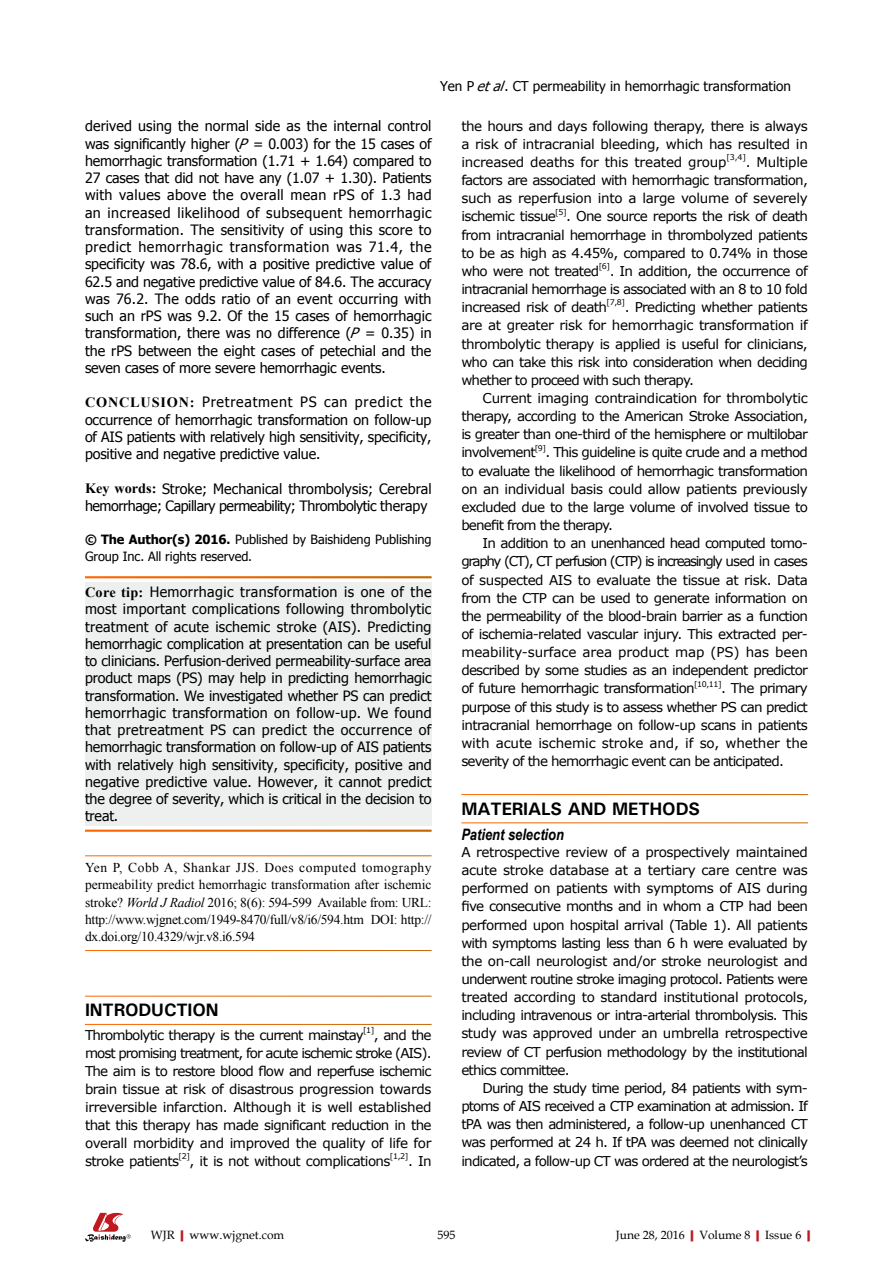
<style>
.page{position:relative;width:893px;height:1263px;background:#fff}
.page>*{position:absolute;margin:0;border:0;box-sizing:border-box;transform-origin:0 0}
.t1{font:700 18px "Univers";letter-spacing:-.01em;color:#000}
.t2{font:italic 700 15.75px "Arial Narrow";color:#000}
.t3{font:14.25px/17.2px "Tahoma";letter-spacing:-.01em;color:#000;text-align:justify}
.t4{font:14.25px/17.2px "Tahoma";letter-spacing:-.03em;color:#000}
.t5{font:13.5px/18.1px "Verdana";letter-spacing:-.05em;color:#000;text-align:justify}
.t6{font:13.5px/17.2px "Times New Roman";letter-spacing:-.02em;color:#000;text-align:justify}
.t7{font:13.5px "Verdana";letter-spacing:-.03em;color:#000}
.t8{font:13.5px "Verdana";letter-spacing:-.025em;color:#000}
.t9{font:13.5px "Verdana";letter-spacing:-.1em;color:#000}
.t10{font:13.5px "Tahoma";color:#000}
.t11{font:13.5px "Verdana";letter-spacing:-.07em;color:#000}
.t12{font:13.5px "Verdana";letter-spacing:-.02em;color:#000}
.t13{font:13.5px "Verdana";letter-spacing:-.01em;color:#000}
.t14{font:12.75px/17.2px "Tahoma";letter-spacing:-.005em;color:#000}
.t15{font:12px "Book Antiqua";color:#000}
.t16{font:7.8px "Verdana";color:#000}
.s1{font-style:italic}
.s2{font-family:"Times New Roman";font-weight:700}
.s3{font-weight:700}
.s4{font-weight:700;color:#c01920}
</style>
<div class="page">
<div style="left:85px;top:582px;width:347px;height:243px;background:#eeefef"></div>
<svg style="left:85px;top:1213px;width:46px;height:29px"></svg>
<p class="t10" style="left:440px;top:77px;width:352px">Yen P <span class="s1">etal</span>. CT permeability in hemorrhagic transformation</p>
<p class="t3" style="left:85px;top:117px;width:348px">derived using the normal side as the internal control was significantly higher (<span class="s1">P</span> = 0.003) for the 15 cases of hemorrhagic transformation (1.71 + 1.64) compared to 27 cases that did not have any (1.07 + 1.30). Patients with values above the overall mean rPS of 1.3 had an increased likelihood of subsequent hemorrhagic transformation. The sensitivity of using this score to predict hemorrhagic transformation was 71.4, the specificity was 78.6, with a positive predictive value of 62.5 and negative predictive value of 84.6. The accuracy was 76.2. The odds ratio of an event occurring with such an rPS was 9.2. Of the 15 cases of hemorrhagic transformation, there was no difference (<span class="s1">P</span> = 0.35) in the rPS between the eight cases of petechial and the seven cases of more severe hemorrhagic events.</p>
<p class="t3" style="left:85px;top:393px;width:348px"><span class="s2">CONCLUSION:</span> Pretreatment PS can predict the occurrence of hemorrhagic transformation on follow-up of AIS patients with relatively high sensitivity, specificity, positive and negative predictive value.</p>
<p class="t4" style="left:85px;top:479px;width:348px"><span class="s2">Key words:</span> Stroke; Mechanical thrombolysis; Cerebral hemorrhage; Capillary permeability; Thrombolytic therapy</p>
<p class="t14" style="left:85px;top:530px;width:348px"><span class="s3">© The Author(s) 2016.</span> Published by Baishideng Publishing<br>Group Inc. All rights reserved.</p>
<p class="t3" style="left:85px;top:583px;width:348px"><span class="s2">Core tip:</span> Hemorrhagic transformation is one of the most important complications following thrombolytic treatment of acute ischemic stroke (AIS). Predicting hemorrhagic complication at presentation can be useful to clinicians. Perfusion-derived permeability-surface area product maps (PS) may help in predicting hemorrhagic transformation. We investigated whether PS can predict hemorrhagic transformation on follow-up. We found that pretreatment PS can predict the occurrence of hemorrhagic transformation on follow-up of AIS patients with relatively high sensitivity, specificity, positive and negative predictive value. However, it cannot predict the degree of severity, which is critical in the decision to treat.</p>
<p class="t6" style="left:85px;top:859px;width:348px">Yen P, Cobb A, Shankar JJS. Does computed tomography permeability predict hemorrhagic transformation after ischemic stroke? <span class="s1">World J Radiol</span> 2016; 8(6): 594-599 Available from: URL: http://www.wjgnet.com/1949-8470/full/v8/i6/594.htm DOI: http:// dx.doi.org/10.4329/wjr.v8.i6.594</p>
<p class="t1" style="left:85px;top:999px;width:135px">INTRODUCTION</p>
<p class="t5" style="left:85px;top:1026px;width:280px">Thrombolytic therapy is the current mainstay</p>
<p class="t16" style="left:363px;top:1025px;width:13px">[1]</p>
<p class="t5" style="left:85px;top:1026px;width:348px;text-indent:289px">, and the most promising treatment, for acute ischemic stroke (AIS).<br>The aim is to restore blood flow and reperfuse ischemic brain tissue at risk of disastrous progression towards irreversible infarction. Although it is well established that this therapy has made significant reduction in the overall morbidity and improved the quality of life for stroke patients</p>
<p class="t16" style="left:179px;top:1151px;width:13px">[2]</p>
<p class="t5" style="left:190px;top:1152px;width:202px">, it is not without complications</p>
<p class="t16" style="left:390px;top:1151px;width:20px">[1,2]</p>
<p class="t5" style="left:408px;top:1152px;width:25px">. In</p>
<p class="t5" style="left:461px;top:117px;width:348px">the hours and days following therapy, there is always a risk of intracranial bleeding, which has resulted in increased deaths for this treated group</p>
<p class="t16" style="left:726px;top:152px;width:21px">[3,4]</p>
<p class="t5" style="left:461px;top:153px;width:348px;text-indent:284px">. Multiple factors are associated with hemorrhagic transformation, such as reperfusion into a large volume of severely ischemic tissue</p>
<p class="t16" style="left:555px;top:206px;width:13px">[5]</p>
<p class="t5" style="left:461px;top:207px;width:348px;text-indent:105px">. One source reports the risk of death from intracranial hemorrhage in thrombolyzed patients to be as high as 4.45%, compared to 0.74% in those who were not treated</p>
<p class="t16" style="left:599px;top:261px;width:13px">[6]</p>
<p class="t5" style="left:461px;top:262px;width:348px;text-indent:148px">. In addition, the occurrence of intracranial hemorrhage is associated with an 8 to 10 fold increased risk of death</p>
<p class="t16" style="left:606px;top:297px;width:20px">[7,8]</p>
<p class="t5" style="left:625px;top:298px;width:185px">. Predicting whether patients</p>
<p class="t7" style="left:461px;top:316px;width:348px">are at greater risk for hemorrhagic transformation if</p>
<p class="t5" style="left:461px;top:334px;width:348px">thrombolytic therapy is applied is useful for clinicians,</p>
<p class="t5" style="left:461px;top:353px;width:348px">who can take this risk into consideration when deciding</p>
<p class="t5" style="left:461px;top:371px;width:234px">whether to proceed with such therapy.</p>
<p class="t8" style="left:483px;top:389px;width:327px">Current imaging contraindication for thrombolytic</p>
<p class="t5" style="left:461px;top:407px;width:348px">therapy, according to the American Stroke Association,</p>
<p class="t5" style="left:461px;top:425px;width:348px">is greater than one-third of the hemisphere or multilobar</p>
<p class="t5" style="left:461px;top:443px;width:76px">involvement</p>
<p class="t16" style="left:535px;top:442px;width:13px">[9]</p>
<p class="t5" style="left:545px;top:443px;width:264px">. This guideline is quite crude and a method</p>
<p class="t5" style="left:461px;top:461px;width:348px">to evaluate the likelihood of hemorrhagic transformation</p>
<p class="t5" style="left:461px;top:480px;width:348px">on an individual basis could allow patients previously</p>
<p class="t5" style="left:461px;top:498px;width:348px">excluded due to the large volume of involved tissue to</p>
<p class="t5" style="left:461px;top:516px;width:153px">benefit from the therapy.</p>
<p class="t5" style="left:483px;top:534px;width:325px">In addition to an unenhanced head computed tomo-</p>
<p class="t9" style="left:461px;top:552px;width:348px">graphy (CT), CT perfusion (CTP) is increasingly used in cases</p>
<p class="t7" style="left:461px;top:570px;width:348px">of suspected AIS to evaluate the tissue at risk. Data</p>
<p class="t5" style="left:461px;top:588px;width:348px">from the CTP can be used to generate information on</p>
<p class="t5" style="left:461px;top:607px;width:348px">the permeability of the blood-brain barrier as a function</p>
<p class="t5" style="left:461px;top:625px;width:346px">of ischemia-related vascular injury. This extracted per-</p>
<p class="t13" style="left:461px;top:643px;width:348px">meability-surface area product map (PS) has been</p>
<p class="t5" style="left:461px;top:661px;width:348px">described by some studies as an independent predictor</p>
<p class="t5" style="left:461px;top:679px;width:235px">of future hemorrhagic transformation</p>
<p class="t16" style="left:694px;top:678px;width:29px">[10,11]</p>
<p class="t5" style="left:461px;top:679px;width:348px;text-indent:260px">. The primary purpose of this study is to assess whether PS can predict intracranial hemorrhage on follow-up scans in patients with acute ischemic stroke and, if so, whether the severity of the hemorrhagic event can be anticipated.</p>
<p class="t1" style="left:461px;top:797px;width:240px">MATERIALS AND METHODS</p>
<p class="t2" style="left:461px;top:823px;width:104px">Patient selection</p>
<p class="t7" style="left:461px;top:843px;width:348px">A retrospective review of a prospectively maintained</p>
<p class="t12" style="left:461px;top:861px;width:348px">acute stroke database at a tertiary care centre was</p>
<p class="t7" style="left:461px;top:879px;width:348px">performed on patients with symptoms of AIS during</p>
<p class="t5" style="left:461px;top:897px;width:348px">five consecutive months and in whom a CTP had been</p>
<p class="t5" style="left:461px;top:915px;width:348px">performed upon hospital arrival (Table 1). All patients</p>
<p class="t5" style="left:461px;top:933px;width:348px">with symptoms lasting less than 6 h were evaluated by</p>
<p class="t7" style="left:461px;top:952px;width:348px">the on-call neurologist and/or stroke neurologist and</p>
<p class="t5" style="left:461px;top:970px;width:348px">underwent routine stroke imaging protocol. Patients were</p>
<p class="t8" style="left:461px;top:988px;width:348px">treated according to standard institutional protocols,</p>
<p class="t5" style="left:461px;top:1006px;width:348px">including intravenous or intra-arterial thrombolysis. This</p>
<p class="t5" style="left:461px;top:1024px;width:348px">study was approved under an umbrella retrospective</p>
<p class="t5" style="left:461px;top:1042px;width:348px">review of CT perfusion methodology by the institutional</p>
<p class="t5" style="left:461px;top:1061px;width:110px">ethics committee.</p>
<p class="t5" style="left:483px;top:1079px;width:325px">During the study time period, 84 patients with sym-</p>
<p class="t11" style="left:461px;top:1097px;width:348px">ptoms of AIS received a CTP examination at admission. If</p>
<p class="t5" style="left:461px;top:1115px;width:348px">tPA was then administered, a follow-up unenhanced CT</p>
<p class="t5" style="left:461px;top:1133px;width:348px">was performed at 24 h. If tPA was deemed not clinically</p>
<p class="t5" style="left:461px;top:1151px;width:348px">indicated, a follow-up CT was ordered at the neurologist’s</p>
<p class="t15" style="left:151px;top:1226px;width:135px">WJR<span class="s4">|</span>www.wjgnet.com</p>
<p class="t15" style="left:437px;top:1226px;width:19px">595</p>
<p class="t15" style="left:616px;top:1226px;width:202px">June 28, 2016<span class="s4">|</span>Volume 8<span class="s4">|</span>Issue 6<span class="s4">|</span></p>
</div>
